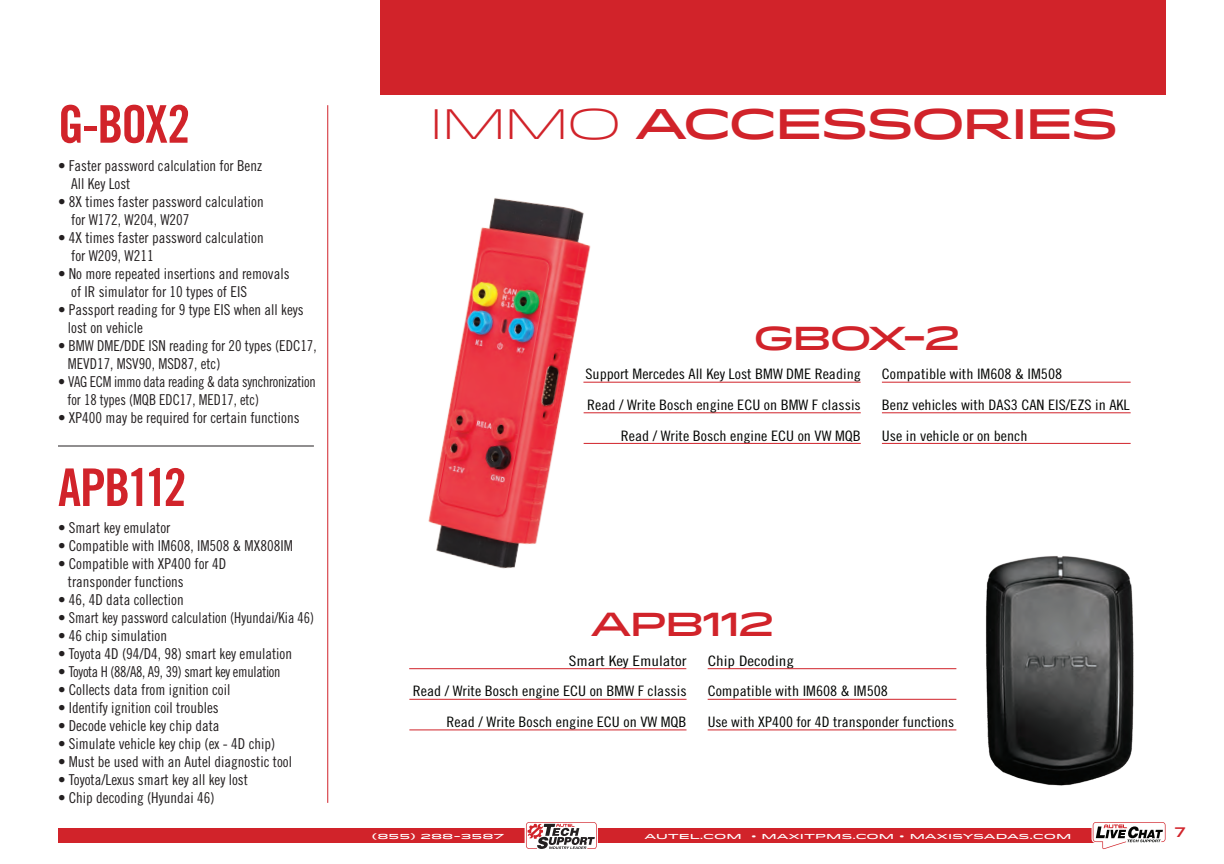
<style>
.page{position:relative;width:1224px;height:864px;background:#fff}
.page>*{position:absolute;margin:0;border:0;box-sizing:border-box;transform-origin:0 0}
.t1{font:52px "Trade Gothic LT Std Bd Cn 20";letter-spacing:-.04em;color:#d1232a}
.t2{font:500 42.4px "Idlewild";letter-spacing:-.085em;color:#d1232a}
.t3{font:500 33.2px "Idlewild";letter-spacing:-.08em;color:#d1232a}
.t4{font:15px/18px "Trade Gothic LT Std Cn 18";color:#231f20}
.t5{font:15px/18px "Trade Gothic LT Std Cn 18";letter-spacing:-.02em;color:#231f20;scale:.95 1}
.t6{font:15px "Trade Gothic LT Std Cn 18";letter-spacing:-.02em;color:#231f20}
.t7{font:14.4px "Trade Gothic LT Std Cn 18";color:#040503;scale:1.11 1}
.t8{font:14.4px "Trade Gothic LT Std Cn 18";color:#040503;scale:1.09 1}
.t9{font:14.4px "Trade Gothic LT Std Cn 18";color:#040503;scale:1.19 1}
.t10{font:700 expanded 13.2px "Trade Gothic LT Std";color:#d1232a;scale:1.2 1}
.t11{font:500 7.2px "Idlewild";color:#fff;scale:1.33 1}
.s1{font-weight:300}
</style>
<div class="page">
<div style="left:381px;top:0;width:785px;height:94px;background:#d1232a"></div>
<img style="left:428px;top:198px;width:178px;height:371px">
<hr style="left:583px;top:382px;width:278px;height:1px;background:#d1232a">
<hr style="left:882px;top:382px;width:249px;height:1px;background:#d1232a">
<hr style="left:584px;top:412px;width:277px;height:1px;background:#d1232a">
<hr style="left:882px;top:412px;width:249px;height:1px;background:#d1232a">
<hr style="left:584px;top:443px;width:277px;height:1px;background:#d1232a">
<hr style="left:882px;top:443px;width:249px;height:1px;background:#d1232a">
<img style="left:985px;top:556px;width:149px;height:230px">
<hr style="left:409px;top:668px;width:277px;height:1px;background:#d1232a">
<hr style="left:708px;top:668px;width:248px;height:1px;background:#d1232a">
<hr style="left:409px;top:699px;width:278px;height:1px;background:#d1232a">
<hr style="left:708px;top:699px;width:248px;height:1px;background:#d1232a">
<hr style="left:409px;top:730px;width:278px;height:1px;background:#d1232a">
<hr style="left:708px;top:730px;width:248px;height:1px;background:#d1232a">
<div style="left:58px;top:828px;width:1049px;height:15px;background:#d1232a"></div>
<svg style="left:525px;top:822px;width:73px;height:27px"></svg>
<svg style="left:1092px;top:822px;width:74px;height:28px"></svg>
<hr style="left:327px;top:105px;width:1px;height:698px;background:#d1232a">
<hr style="left:58px;top:446px;width:256px;height:1px;background:#231f20">
<h1 class="t1" style="left:58px;top:93px;width:134px">G-BOX2</h1>
<p class="t4" style="left:71px;top:156px;width:192px;text-indent:-13px">• Faster password calculation for Benz<br>All Key Lost</p>
<p class="t4" style="left:71px;top:192px;width:194px;text-indent:-13px">• 8X times faster password calculation for W172, W204, W207</p>
<p class="t4" style="left:71px;top:228px;width:194px;text-indent:-13px">• 4X times faster password calculation for W209, W211</p>
<p class="t4" style="left:71px;top:264px;width:220px;text-indent:-13px">• No more repeated insertions and removals of IR simulator for 10 types of EIS</p>
<p class="t4" style="left:68px;top:300px;width:237px;text-indent:-10px">• Passport reading for 9 type EIS when all keys lost on vehicle</p>
<p class="t4" style="left:68px;top:336px;width:250px;text-indent:-10px">• BMW DME/DDE ISN reading for 20 types (EDC17,<br>MEVD17, MSV90, MSD87, etc)</p>
<p class="t5" style="left:67px;top:372px;width:263px;text-indent:-9px">• VAG ECM immo data reading &amp; data synchronization for 18 types (MQB EDC17, MED17, etc)</p>
<p class="t4" style="left:58px;top:408px;width:243px">• XP400 may be required for certain functions</p>
<h1 class="t1" style="left:58px;top:456px;width:130px">APB112</h1>
<p class="t4" style="left:58px;top:518px;width:114px">• Smart key emulator</p>
<p class="t4" style="left:58px;top:536px;width:236px">• Compatible with IM608, IM508 &amp; MX808IM</p>
<p class="t4" style="left:68px;top:554px;width:160px;text-indent:-10px">• Compatible with XP400 for 4D transponder functions</p>
<p class="t4" style="left:58px;top:590px;width:127px">• 46, 4D data collection</p>
<p class="t4" style="left:58px;top:608px;width:258px">• Smart key password calculation (Hyundai/Kia 46)</p>
<p class="t4" style="left:58px;top:626px;width:111px">• 46 chip simulation</p>
<p class="t4" style="left:58px;top:644px;width:236px">• Toyota 4D (94/D4, 98) smart key emulation</p>
<p class="t6" style="left:58px;top:663px;width:224px">• Toyota H (88/A8, A9, 39) smart key emulation</p>
<p class="t4" style="left:58px;top:680px;width:174px">• Collects data from ignition coil</p>
<p class="t4" style="left:58px;top:698px;width:162px">• Identify ignition coil troubles</p>
<p class="t4" style="left:58px;top:716px;width:163px">• Decode vehicle key chip data</p>
<p class="t4" style="left:58px;top:734px;width:219px">• Simulate vehicle key chip (ex - 4D chip)</p>
<p class="t4" style="left:58px;top:752px;width:236px">• Must be used with an Autel diagnostic tool</p>
<p class="t4" style="left:58px;top:770px;width:191px">• Toyota/Lexus smart key all key lost</p>
<p class="t4" style="left:58px;top:788px;width:158px">• Chip decoding (Hyundai 46)</p>
<h2 class="t2" style="left:427px;top:92px;width:693px"><span class="s1">IMMO</span> ACCESSORIES</h2>
<h3 class="t3" style="left:753px;top:313px;width:209px">GBox-2</h3>
<p class="t7" style="left:585px;top:366px;width:250px">Support Mercedes All Key Lost BMW DME Reading</p>
<p class="t7" style="left:882px;top:366px;width:164px">Compatible with IM608 &amp; IM508</p>
<p class="t7" style="left:587px;top:396px;width:248px">Read / Write Bosch engine ECU on BMW F classis</p>
<p class="t7" style="left:882px;top:396px;width:225px">Benz vehicles with DAS3 CAN EIS/EZS in AKL</p>
<p class="t7" style="left:621px;top:427px;width:218px">Read / Write Bosch engine ECU on VW MQB</p>
<p class="t7" style="left:882px;top:427px;width:133px">Use in vehicle or on bench</p>
<h3 class="t3" style="left:590px;top:599px;width:186px">APB112</h3>
<p class="t9" style="left:569px;top:652px;width:101px">Smart Key Emulator</p>
<p class="t9" style="left:708px;top:652px;width:74px">Chip Decoding</p>
<p class="t7" style="left:413px;top:683px;width:248px">Read / Write Bosch engine ECU on BMW F classis</p>
<p class="t7" style="left:708px;top:683px;width:164px">Compatible with IM608 &amp; IM508</p>
<p class="t7" style="left:447px;top:713px;width:218px">Read / Write Bosch engine ECU on VW MQB</p>
<p class="t8" style="left:708px;top:713px;width:228px">Use with XP400 for 4D transponder functions</p>
<p class="t11" style="left:372px;top:831px;width:101px">(855) 288-3587</p>
<p class="t11" style="left:645px;top:831px;width:322px">AUTEL.COM • MAXITPMS.COM • MAXISYSADAS.COM</p>
<p class="t10" style="left:1175px;top:824px;width:11px">7</p>
</div>
